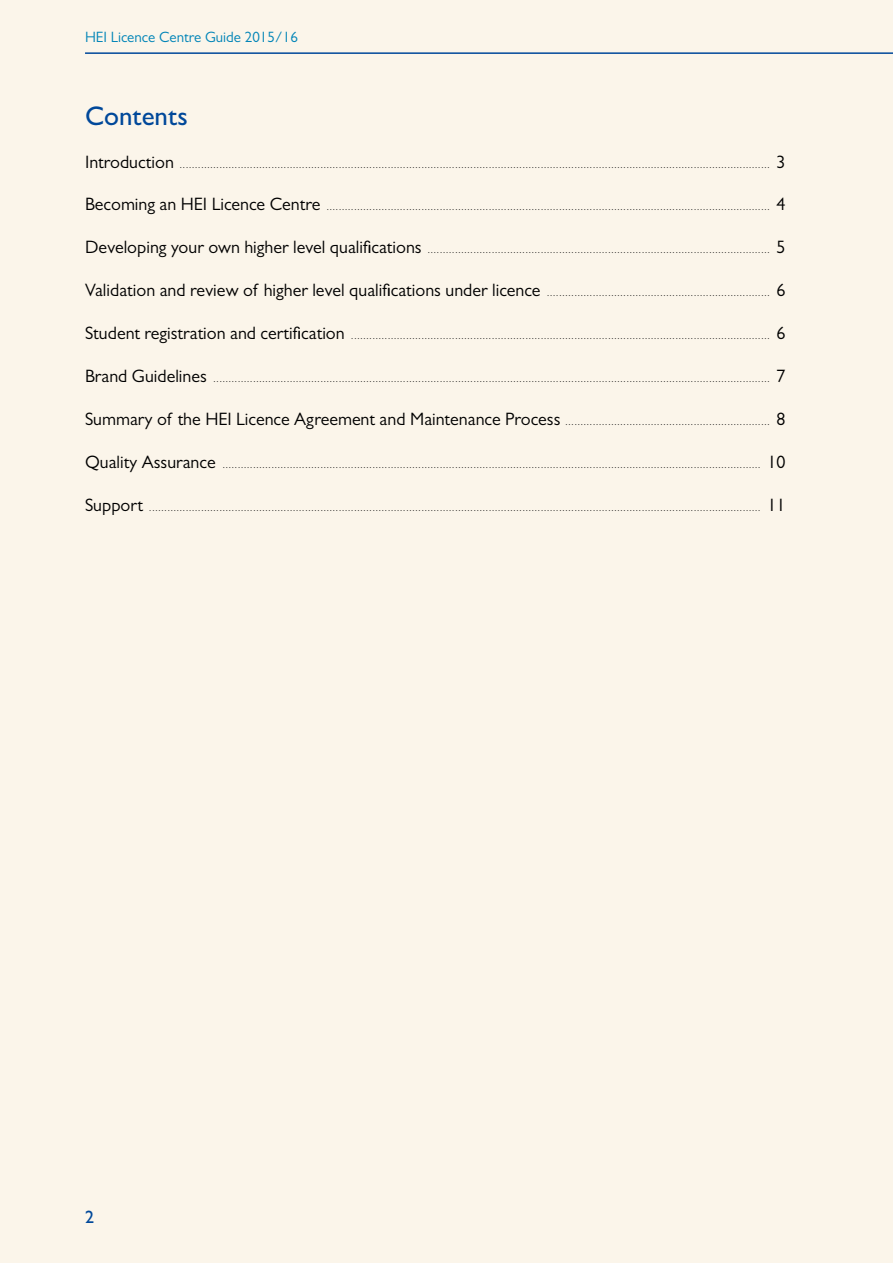
<style>
.page{position:relative;width:893px;height:1263px;background:#fbf5ea}
.page>*{position:absolute;margin:0;border:0;box-sizing:border-box;transform-origin:0 0}
.t1{font:500 27px "Gill Sans MT Pro";color:#00489a}
.t2{font:500 18px "Gill Sans MT Pro";color:#00489a}
.t3{font:15px "Gill Sans MT Pro";color:#0084b7}
.t4{font:9px "Gill Sans MT Pro";color:#000}
.s1{font-size:18px}
</style>
<div class="page">
<hr style="left:85px;top:52px;width:808px;height:2px;background:#00489a">
<h3 class="t3" style="left:85px;top:28px;width:214px">HEI Licence Centre Guide 2015/16</h3>
<h1 class="t1" style="left:85px;top:100px;width:104px">Contents</h1>
<p class="t4" style="left:85px;top:159px;width:702px"><span class="s1">Introduction</span> ................................................................................................................................................................................................. <span class="s1">3</span></p>
<p class="t4" style="left:85px;top:202px;width:702px"><span class="s1">Becoming an HEI Licence Centre</span> ................................................................................................................................................. <span class="s1">4</span></p>
<p class="t4" style="left:85px;top:245px;width:702px"><span class="s1">Developing your own higher level qualifications</span> ................................................................................................................ <span class="s1">5</span></p>
<p class="t4" style="left:85px;top:288px;width:702px"><span class="s1">Validation and review of higher level qualifications under licence</span> ......................................................................... <span class="s1">6</span></p>
<p class="t4" style="left:85px;top:331px;width:702px"><span class="s1">Student registration and certification</span> ......................................................................................................................................... <span class="s1">6</span></p>
<p class="t4" style="left:85px;top:374px;width:702px"><span class="s1">Brand Guidelines</span> ...................................................................................................................................................................................... <span class="s1">7</span></p>
<p class="t4" style="left:85px;top:417px;width:702px"><span class="s1">Summary of the HEI Licence Agreement and Maintenance Process</span> ................................................................... <span class="s1">8</span></p>
<p class="t4" style="left:85px;top:459px;width:702px"><span class="s1">Quality Assurance</span> ................................................................................................................................................................................ <span class="s1">10</span></p>
<p class="t4" style="left:85px;top:502px;width:702px"><span class="s1">Support</span> ........................................................................................................................................................................................................ <span class="s1">11</span></p>
<h2 class="t2" style="left:85px;top:1206px;width:10px">2</h2>
</div>
